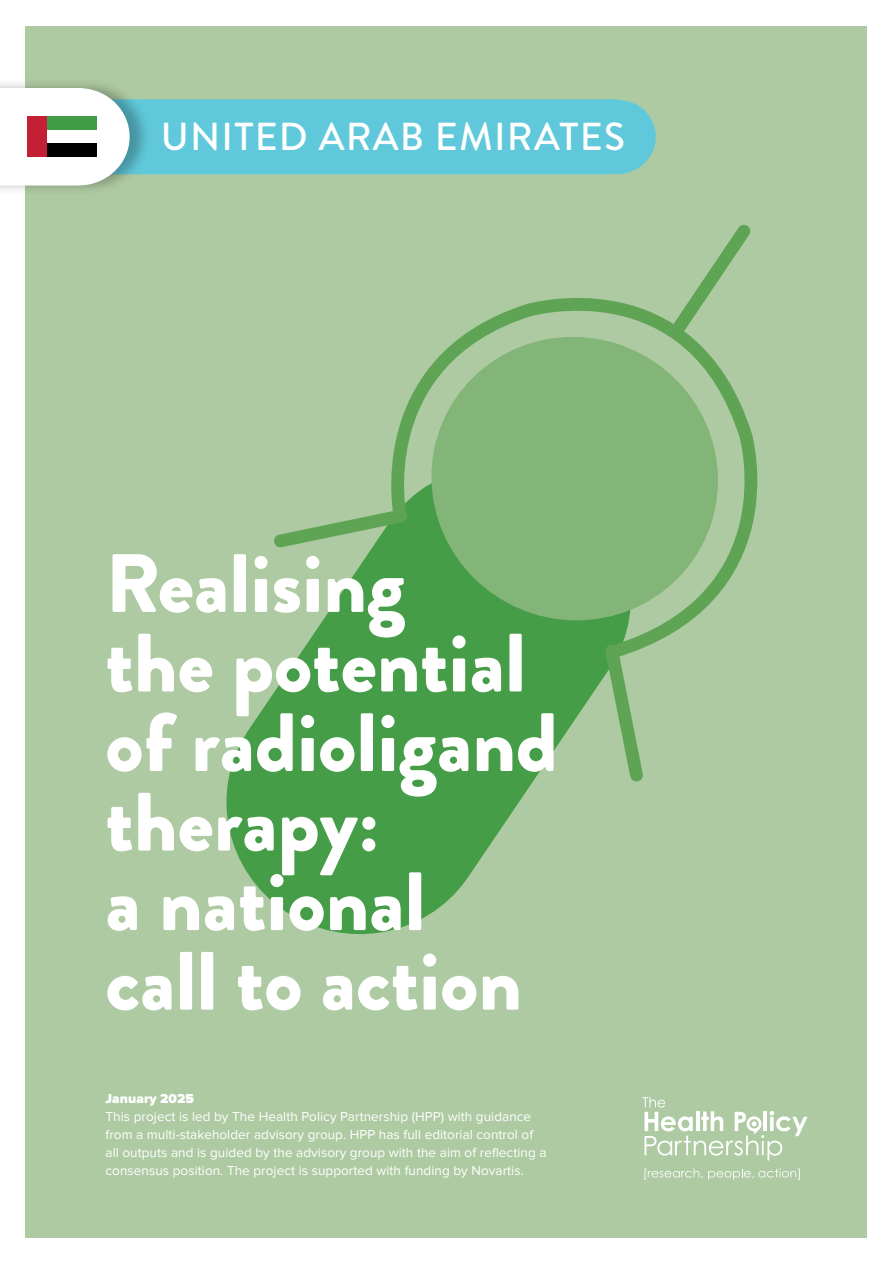
<style>
.page{position:relative;width:893px;height:1263px;background:#fff}
.page>*{position:absolute;margin:0;border:0;box-sizing:border-box;transform-origin:0 0}
.t1{font:900 82.5px/79.5px "Brandon Grotesque";color:#fff}
.t2{font:500 39px "Brandon Grotesque";letter-spacing:.03em;color:#fff}
.t3{font:13.5px/18px "Proxima Nova";letter-spacing:.005em;color:#fff}
.s1{font-weight:900}
</style>
<div class="page">
<div style="left:26px;top:26px;width:841px;height:1211px;background:#aecaa2"></div>
<svg style="left:642px;top:1097px;width:165px;height:63px"></svg>
<svg style="left:644px;top:1168px;width:156px;height:12px"></svg>
<div style="left:151px;top:99px;width:505px;height:75px;background:#5fc8da"></div>
<svg style="left:226px;top:556px;width:371px;height:378px;fill:#469d47"></svg>
<svg style="left:715px;top:224px;width:36px;height:39px"></svg>
<svg style="left:597px;top:669px;width:46px;height:113px"></svg>
<svg style="left:274px;top:516px;width:93px;height:40px"></svg>
<svg style="left:367px;top:263px;width:391px;height:405px"></svg>
<div style="left:0;top:77px;width:151px;height:119px;background:#000;opacity:.26"></div>
<svg style="left:0;top:88px;width:137px;height:97px"></svg>
<div style="left:27px;top:117px;width:20px;height:40px;background:#c32035"></div>
<div style="left:47px;top:117px;width:49px;height:13px;background:#419c46"></div>
<div style="left:47px;top:130px;width:49px;height:14px;background:#fff"></div>
<div style="left:47px;top:144px;width:49px;height:13px;background:#000"></div>
<h1 class="t2" style="left:161px;top:110px;width:466px">UNITED ARAB EMIRATES</h1>
<h1 class="t1" style="left:105px;top:545px;width:454px">Realising<br>the potential of radioligand therapy:<br>a national call to action</h1>
<h2 class="t3" style="left:106px;top:1089px;width:442px"><span class="s1">January 2025<br></span>This project is led by The Health Policy Partnership (HPP) with guidance from a multi-stakeholder advisory group. HPP has full editorial control of all outputs and is guided by the advisory group with the aim of reflecting a consensus position. The project is supported with funding by Novartis.</h2>
</div>
